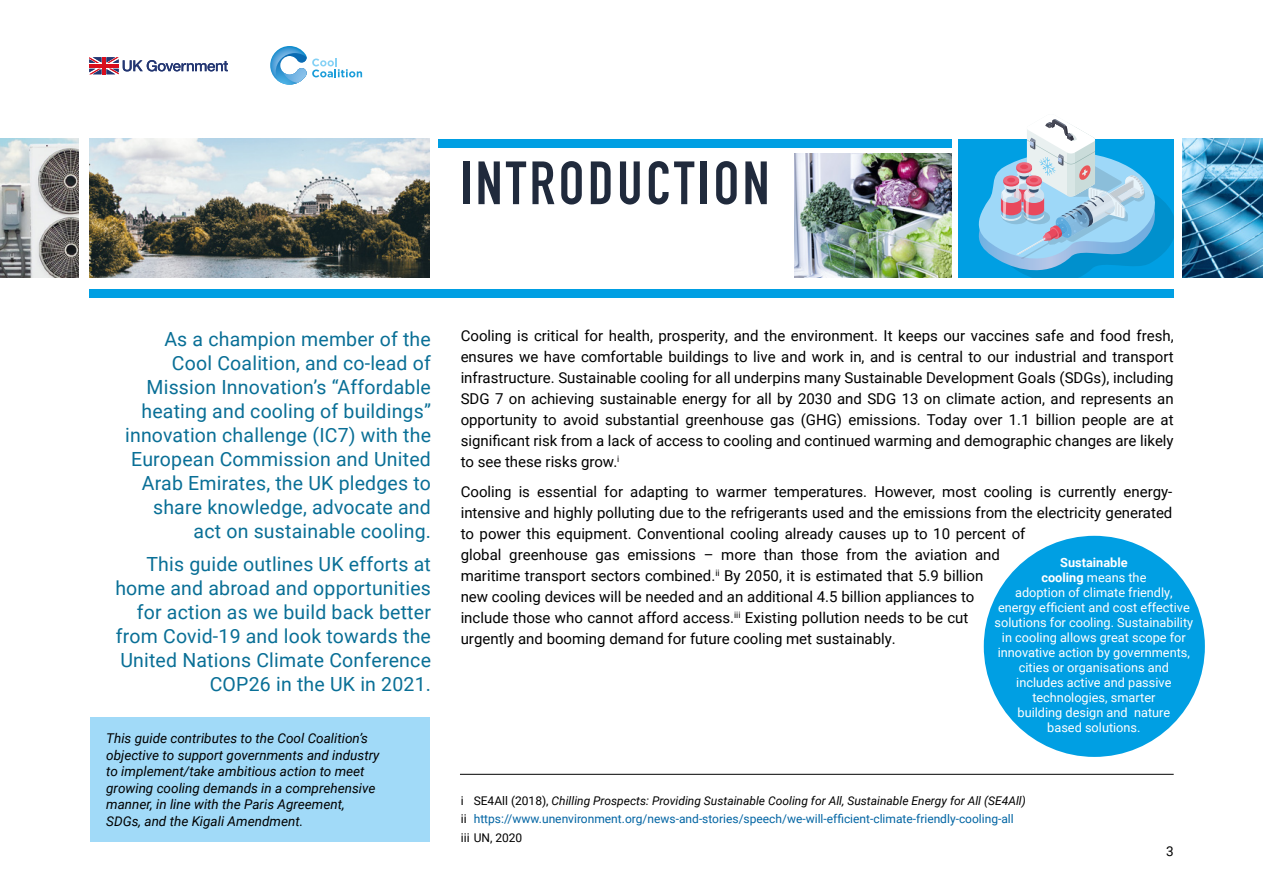
<style>
.page{position:relative;width:1263px;height:893px;background:#fff}
.page>*{position:absolute;margin:0;border:0;box-sizing:border-box;transform-origin:0 0}
.t1{font:700 60px "DIN Condensed";letter-spacing:.06em;color:#202a3c}
.t2{font:19.5px/24px "Roboto";letter-spacing:.01em;color:#096f96;text-align:right}
.t3{font:15px/21px "Roboto";color:#000;text-align:justify}
.t4{font:italic 13.5px/16.5px "Roboto";color:#000}
.t5{font:13.5px "Roboto";color:#000}
.t6{font:12.75px/15px "Roboto";color:#fff;text-align:center}
.t7{font:12px/18.6px "Roboto";color:#0064a3}
.s1{font-weight:700}
.s2{color:#000}
.s3{font-style:italic;color:#000}
</style>
<div class="page">
<svg style="left:270px;top:46px;width:92px;height:39px"></svg>
<svg style="left:89px;top:57px;width:139px;height:17px"></svg>
<div style="left:89px;top:289px;width:1085px;height:9px;background:#009fe3"></div>
<div style="left:438px;top:139px;width:514px;height:8px;background:#009fe3"></div>
<img style="left:89px;top:139px;width:340px;height:138px">
<img style="left:794px;top:153px;width:158px;height:124px">
<img style="left:0;top:139px;width:79px;height:138px">
<div style="left:958px;top:139px;width:216px;height:138px;background:#009fe3"></div>
<img style="left:1182px;top:139px;width:81px;height:138px">
<div style="left:90px;top:718px;width:339px;height:124px;background:#a1daf8"></div>
<svg style="left:978px;top:119px;width:196px;height:158px"></svg>
<hr style="left:460px;top:774px;width:714px;height:1px;background:#000">
<div style="left:984px;top:536px;width:221px;height:221px;background:#009fe3;border-radius:50%"></div>
<h1 class="t1" style="left:460px;top:143px;width:311px">INTRODUCTION</h1>
<p class="t2" style="left:125px;top:326px;width:307px">As a champion member of the<br>Cool Coalition, and co-lead of<br>Mission Innovation’s “Affordable heating and cooling of buildings” innovation challenge (IC7) with the<br>European Commission and United<br>Arab Emirates, the UK pledges to share knowledge, advocate and act on sustainable cooling.</p>
<h2 class="t2" style="left:115px;top:551px;width:317px">This guide outlines UK efforts at home and abroad and opportunities for action as we build back better from Covid-19 and look towards the<br>United Nations Climate Conference<br>COP26 in the UK in 2021.</h2>
<p class="t4" style="left:106px;top:730px;width:275px">This guide contributes to the Cool Coalition’s objective to support governments and industry to implement/take ambitious action to meet growing cooling demands in a comprehensive manner, in line with the Paris Agreement, SDGs, and the Kigali Amendment.</p>
<p class="t3" style="left:461px;top:325px;width:714px">Cooling is critical for health, prosperity, and the environment. It keeps our vaccines safe and food fresh, ensures we have comfortable buildings to live and work in, and is central to our industrial and transport infrastructure. Sustainable cooling for all underpins many Sustainable Development Goals (SDGs), including SDG 7 on achieving sustainable energy for all by 2030 and SDG 13 on climate action, and represents an opportunity to avoid substantial greenhouse gas (GHG) emissions. Today over 1.1 billion people are at significant risk from a lack of access to cooling and continued warming and demographic changes are likely to see these risks grow.<sup>i</sup></p>
<p class="t3" style="left:461px;top:481px;width:713px;text-align:left">Cooling is essential for adapting to warmer temperatures. However, most cooling is currently energy&shy;intensive and highly polluting due to the refrigerants used and the emissions from the electricity generated to power this equipment. Conventional cooling already causes up to 10 percent of<br>global greenhouse gas emissions – more than those from the aviation and<br>maritime transport sectors combined.<sup>ii</sup> By 2050, it is estimated that 5.9 billion<br>new cooling devices will be needed and an additional 4.5 billion appliances to<br>include those who cannot afford access.<sup>iii</sup> Existing pollution needs to be cut<br>urgently and booming demand for future cooling met sustainably.</p>
<p class="t6" style="left:995px;top:555px;width:200px"><span class="s1">Sustainable<br>cooling</span> means the<br>adoption of climate friendly, energy efficient and cost effective solutions for cooling. Sustainability in cooling allows great scope for innovative action by governments, cities or organisations and includes active and passive technologies, smarter<br>building design and nature<br>based solutions.</p>
<p class="t7" style="left:461px;top:791px;width:566px"><span class="s2">i SE4All (2018),</span> <span class="s3">Chilling Prospects: Providing Sustainable Cooling for All, Sustainable Energy for All (SE4All) </span><span class="s2">ii</span> https://www.unenvironment.org/news-and-stories/speech/we-will-efficient-climate-friendly-cooling-all<br><span class="s2">iii UN, 2020</span></p>
<p class="t5" style="left:1166px;top:842px;width:9px">3</p>
</div>
